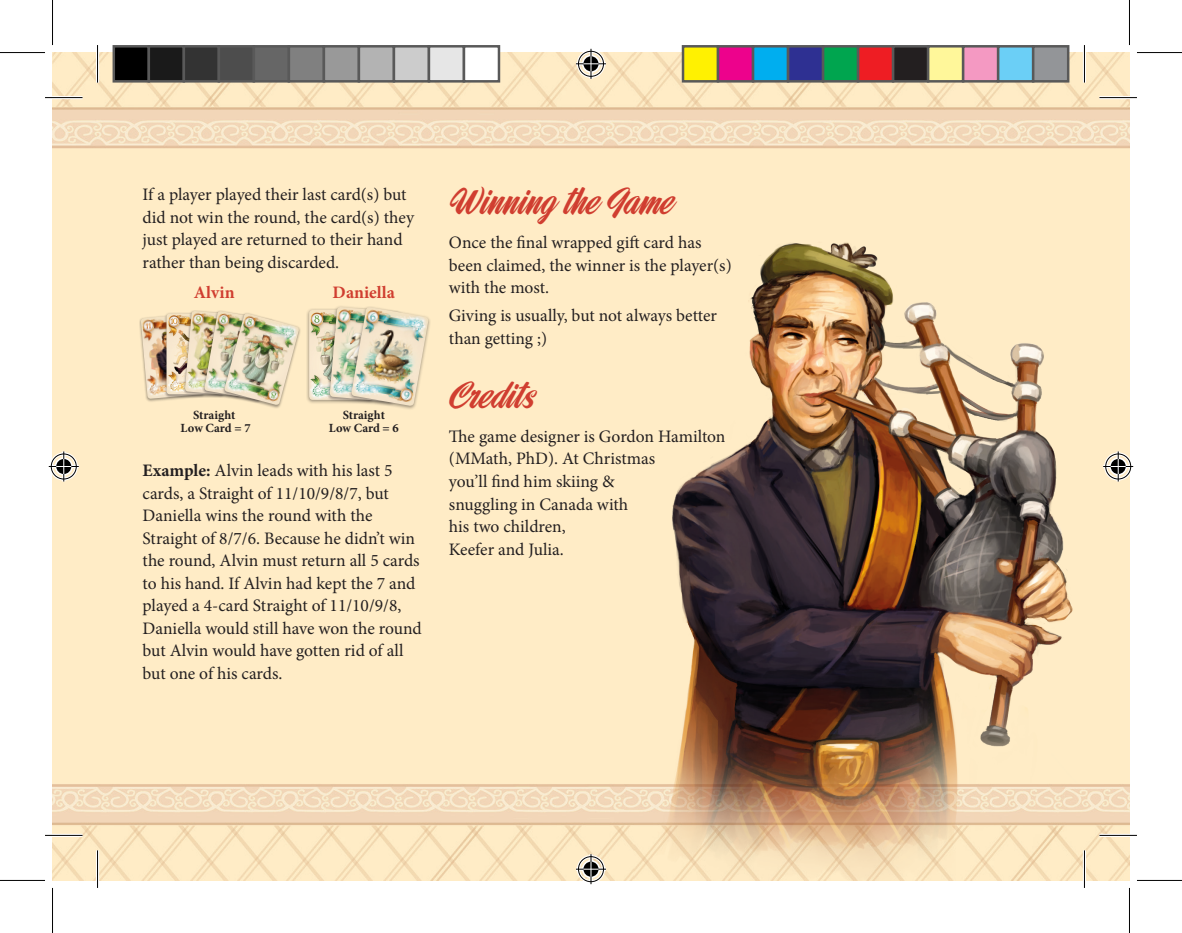
<style>
.page{position:relative;width:1182px;height:933px;background:#fff}
.page>*{position:absolute;margin:0;border:0;box-sizing:border-box;transform-origin:0 0}
.t1{font:35px "Raceway JF";color:#d03e30}
.bullets{font:17.5px/22.5px "Minion Pro";letter-spacing:-.005em;color:#231f20}
.bullets-2{font:700 17.5px "Minion Pro";color:#d03e30}
.bullets-3{font:700 12.5px/12.5px "Minion Pro";letter-spacing:-.005em;color:#231f20;text-align:center}
.s1{font-weight:700}
</style>
<div class="page">
<img style="left:52px;top:52px;width:1077px;height:827px">
<div style="left:306px;top:308px;width:69px;height:96px;background:#231f20;opacity:.44"></div>
<img style="left:309px;top:309px;width:17px;height:90px">
<div style="left:326px;top:305px;width:77px;height:100px;background:#231f20;opacity:.44"></div>
<img style="left:329px;top:307px;width:20px;height:95px">
<div style="left:349px;top:305px;width:82px;height:105px;background:#231f20;opacity:.44"></div>
<img style="left:351px;top:307px;width:78px;height:99px">
<div style="left:139px;top:313px;width:67px;height:89px;background:#231f20;opacity:.44"></div>
<img style="left:141px;top:313px;width:42px;height:86px">
<div style="left:164px;top:312px;width:61px;height:85px;background:#231f20;opacity:.44"></div>
<img style="left:166px;top:313px;width:17px;height:81px">
<div style="left:183px;top:310px;width:67px;height:89px;background:#231f20;opacity:.44"></div>
<img style="left:185px;top:311px;width:17px;height:85px">
<div style="left:202px;top:310px;width:74px;height:92px;background:#231f20;opacity:.44"></div>
<img style="left:204px;top:311px;width:70px;height:89px">
<div style="left:222px;top:312px;width:79px;height:96px;background:#231f20;opacity:.44"></div>
<img style="left:224px;top:313px;width:75px;height:92px">
<img style="left:591px;top:238px;width:538px;height:642px">
<hr style="left:45px;top:96px;width:37px;height:3px;background:#fff">
<hr style="left:1099px;top:96px;width:37px;height:3px;background:#fff">
<hr style="left:45px;top:833px;width:37px;height:3px;background:#fff">
<hr style="left:1099px;top:833px;width:37px;height:3px;background:#fff">
<hr style="left:96px;top:45px;width:3px;height:37px;background:#fff">
<hr style="left:96px;top:850px;width:3px;height:37px;background:#fff">
<svg style="left:1082px;top:45px;width:4px;height:37px"></svg>
<svg style="left:1082px;top:850px;width:4px;height:37px"></svg>
<hr style="left:45px;top:97px;width:37px;height:1px;background:#000">
<hr style="left:1099px;top:97px;width:37px;height:1px;background:#000">
<hr style="left:45px;top:834px;width:37px;height:1px;background:#000">
<hr style="left:1099px;top:834px;width:37px;height:1px;background:#000">
<hr style="left:97px;top:45px;width:1px;height:37px;background:#000">
<hr style="left:97px;top:850px;width:1px;height:37px;background:#000">
<hr style="left:1084px;top:45px;width:1px;height:37px;background:#000">
<hr style="left:1084px;top:850px;width:1px;height:37px;background:#000">
<hr style="left:0;top:52px;width:45px;height:1px;background:#000">
<hr style="left:1136px;top:52px;width:45px;height:1px;background:#000">
<hr style="left:0;top:879px;width:45px;height:1px;background:#000">
<hr style="left:1136px;top:879px;width:45px;height:1px;background:#000">
<hr style="left:52px;top:0;width:1px;height:45px;background:#000">
<hr style="left:52px;top:887px;width:1px;height:45px;background:#000">
<hr style="left:1129px;top:0;width:1px;height:45px;background:#000">
<hr style="left:1129px;top:887px;width:1px;height:45px;background:#000">
<div style="left:577px;top:50px;width:28px;height:28px;border:3px solid #fff;border-radius:50%"></div>
<hr style="left:576px;top:62px;width:30px;height:3px;background:#fff">
<hr style="left:589px;top:49px;width:3px;height:30px;background:#fff">
<div style="left:582px;top:55px;width:18px;height:18px;border:3px solid #fff;border-radius:50%"></div>
<div style="left:578px;top:51px;width:26px;height:26px;border:1px solid #000;border-radius:50%"></div>
<hr style="left:576px;top:63px;width:30px;height:1px;background:#000">
<hr style="left:590px;top:49px;width:1px;height:30px;background:#000">
<svg style="left:583px;top:56px;width:15px;height:15px"></svg>
<div style="left:577px;top:854px;width:28px;height:28px;border:3px solid #fff;border-radius:50%"></div>
<hr style="left:576px;top:867px;width:30px;height:3px;background:#fff">
<hr style="left:589px;top:853px;width:3px;height:30px;background:#fff">
<div style="left:582px;top:859px;width:18px;height:18px;border:3px solid #fff;border-radius:50%"></div>
<div style="left:578px;top:855px;width:26px;height:26px;border:1px solid #000;border-radius:50%"></div>
<hr style="left:576px;top:868px;width:30px;height:1px;background:#000">
<hr style="left:590px;top:853px;width:1px;height:30px;background:#000">
<svg style="left:583px;top:861px;width:15px;height:15px"></svg>
<div style="left:50px;top:452px;width:28px;height:28px;border:3px solid #fff;border-radius:50%"></div>
<svg style="left:50px;top:464px;width:29px;height:4px"></svg>
<hr style="left:62px;top:451px;width:3px;height:30px;background:#fff">
<div style="left:55px;top:457px;width:18px;height:18px;border:3px solid #fff;border-radius:50%"></div>
<div style="left:51px;top:453px;width:26px;height:26px;border:1px solid #000;border-radius:50%"></div>
<hr style="left:49px;top:466px;width:30px;height:1px;background:#000">
<hr style="left:63px;top:451px;width:1px;height:30px;background:#000">
<svg style="left:56px;top:459px;width:15px;height:15px"></svg>
<div style="left:1104px;top:452px;width:28px;height:28px;border:3px solid #fff;border-radius:50%"></div>
<svg style="left:1103px;top:464px;width:29px;height:4px"></svg>
<hr style="left:1116px;top:451px;width:3px;height:30px;background:#fff">
<div style="left:1109px;top:457px;width:18px;height:18px;border:3px solid #fff;border-radius:50%"></div>
<div style="left:1105px;top:453px;width:26px;height:26px;border:1px solid #000;border-radius:50%"></div>
<hr style="left:1103px;top:466px;width:30px;height:1px;background:#000">
<hr style="left:1117px;top:451px;width:1px;height:30px;background:#000">
<svg style="left:1110px;top:459px;width:15px;height:15px"></svg>
<div style="left:114px;top:46px;width:35px;height:35px;background:#000"></div>
<div style="left:112px;top:45px;width:38px;height:37px;border:2px solid #595959"></div>
<div style="left:149px;top:46px;width:35px;height:35px;background:#1a1a1a"></div>
<div style="left:148px;top:45px;width:37px;height:37px;border:2px solid #595959"></div>
<div style="left:184px;top:46px;width:35px;height:35px;background:#333"></div>
<div style="left:182px;top:45px;width:38px;height:37px;border:2px solid #595959"></div>
<div style="left:219px;top:46px;width:35px;height:35px;background:#4d4d4d"></div>
<div style="left:218px;top:45px;width:37px;height:37px;border:2px solid #595959"></div>
<div style="left:254px;top:46px;width:35px;height:35px;background:#666"></div>
<div style="left:252px;top:45px;width:38px;height:37px;border:2px solid #595959"></div>
<div style="left:289px;top:46px;width:35px;height:35px;background:#808080"></div>
<div style="left:288px;top:45px;width:37px;height:37px;border:2px solid #595959"></div>
<div style="left:324px;top:46px;width:35px;height:35px;background:#999"></div>
<div style="left:322px;top:45px;width:38px;height:37px;border:2px solid #595959"></div>
<div style="left:359px;top:46px;width:35px;height:35px;background:#b3b3b3"></div>
<div style="left:358px;top:45px;width:37px;height:37px;border:2px solid #595959"></div>
<div style="left:394px;top:46px;width:35px;height:35px;background:#ccc"></div>
<div style="left:392px;top:45px;width:38px;height:37px;border:2px solid #595959"></div>
<div style="left:429px;top:46px;width:35px;height:35px;background:#e6e6e6"></div>
<div style="left:428px;top:45px;width:37px;height:37px;border:2px solid #595959"></div>
<div style="left:464px;top:46px;width:35px;height:35px;background:#fff"></div>
<div style="left:462px;top:45px;width:38px;height:37px;border:2px solid #595959"></div>
<div style="left:683px;top:46px;width:35px;height:35px;background:#fff101"></div>
<div style="left:681px;top:45px;width:38px;height:37px;border:2px solid #595959"></div>
<div style="left:718px;top:46px;width:35px;height:35px;background:#ed028c"></div>
<div style="left:716px;top:45px;width:38px;height:37px;border:2px solid #595959"></div>
<div style="left:753px;top:46px;width:35px;height:35px;background:#00aeef"></div>
<div style="left:751px;top:45px;width:38px;height:37px;border:2px solid #595959"></div>
<div style="left:788px;top:46px;width:35px;height:35px;background:#2e3092"></div>
<div style="left:786px;top:45px;width:38px;height:37px;border:2px solid #595959"></div>
<div style="left:823px;top:46px;width:35px;height:35px;background:#00a54f"></div>
<div style="left:821px;top:45px;width:38px;height:37px;border:2px solid #595959"></div>
<div style="left:858px;top:46px;width:35px;height:35px;background:#ee1d23"></div>
<div style="left:856px;top:45px;width:38px;height:37px;border:2px solid #595959"></div>
<div style="left:893px;top:46px;width:35px;height:35px;background:#231f20"></div>
<div style="left:891px;top:45px;width:38px;height:37px;border:2px solid #595959"></div>
<div style="left:928px;top:46px;width:35px;height:35px;background:#fff79a"></div>
<div style="left:926px;top:45px;width:38px;height:37px;border:2px solid #595959"></div>
<div style="left:963px;top:46px;width:35px;height:35px;background:#f499c2"></div>
<div style="left:961px;top:45px;width:38px;height:37px;border:2px solid #595959"></div>
<div style="left:998px;top:46px;width:35px;height:35px;background:#6bcff6"></div>
<div style="left:996px;top:45px;width:38px;height:37px;border:2px solid #595959"></div>
<div style="left:1033px;top:46px;width:35px;height:35px;background:#939598"></div>
<div style="left:1031px;top:45px;width:38px;height:37px;border:2px solid #595959"></div>
<p class="bullets" style="left:142px;top:183px;width:273px">If a player played their last card(s) but did not win the round, the card(s) they just played are returned to their hand rather than being discarded.</p>
<p class="bullets-2" style="left:194px;top:280px;width:42px">Alvin</p>
<p class="bullets-3" style="left:181px;top:409px;width:72px">Straight<br>Low Card = 7</p>
<p class="bullets-2" style="left:332px;top:280px;width:64px">Daniella</p>
<p class="bullets-3" style="left:329px;top:409px;width:72px">Straight<br>Low Card = 6</p>
<p class="bullets" style="left:142px;top:459px;width:281px"><span class="s1">Example:</span> Alvin leads with his last 5 cards, a Straight of 11/10/9/8/7, but Daniella wins the round with the Straight of 8/7/6. Because he didn’t win the round, Alvin must return all 5 cards to his hand. If Alvin had kept the 7 and played a 4-card Straight of 11/10/9/8, Daniella would still have won the round but Alvin would have gotten rid of all but one of his cards.</p>
<p class="t1" style="left:449px;top:178px;width:226px">Winning the Game</p>
<p class="bullets" style="left:449px;top:231px;width:284px">Once the final wrapped gift card has been claimed, the winner is the player(s) with the most.</p>
<p class="bullets" style="left:449px;top:304px;width:269px">Giving is usually, but not always better than getting ;)</p>
<p class="t1" style="left:449px;top:372px;width:88px">Credits</p>
<p class="bullets" style="left:449px;top:425px;width:278px">The game designer is Gordon Hamilton (MMath, PhD). At Christmas<br>you’ll find him skiing &amp;<br>snuggling in Canada with<br>his two children,<br>Keefer and Julia.</p>
</div>
